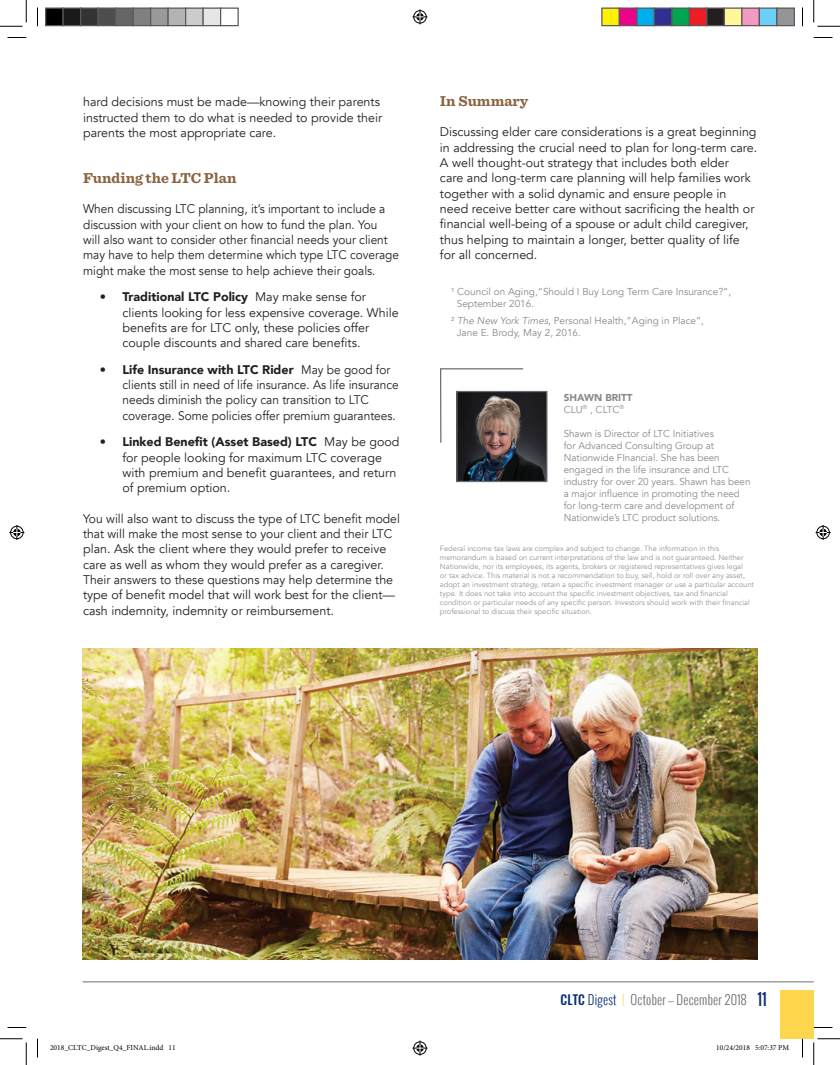
<style>
.page{position:relative;width:840px;height:1065px;background:#fff}
.page>*{position:absolute;margin:0;border:0;box-sizing:border-box;transform-origin:0 0}
.t1{font:15.75px "Oswald";color:#0b3270;scale:.95 1}
.Default{font:700 15px "Sentinel";color:#8a6442}
.t2{font:300 13.12px "Oswald";letter-spacing:.02em;color:#6c6d70;scale:.95 1}
.Default-2{font:12.5px/15.2px "Avenir";color:#231f20}
.Default-3{font:12.5px/15.2px "Avenir";color:#231f20;scale:.95 1}
.Default-4{font:10px/12px "Avenir";color:#87898c}
.t3{font:900 10px "Avenir";color:#87898c}
.t4{font:7.5px/9px "Avenir";color:#939598}
.t5{font:7.5px "Minion Pro";color:#000}
.s1{font-weight:900}
.s2{font-style:italic}
.s3{font-weight:500;color:#0b3270}
.s4{color:#0b3270}
.s5{color:#fed64d}
</style>
<div class="page">
<div style="left:780px;top:991px;width:34px;height:48px;background:#fed64d"></div>
<img style="left:458px;top:393px;width:87px;height:87px">
<div style="left:456px;top:391px;width:91px;height:91px;border:1px solid #6c6d70"></div>
<svg style="left:440px;top:368px;width:84px;height:76px"></svg>
<img style="left:82px;top:649px;width:676px;height:311px">
<hr style="left:82px;top:982px;width:732px;height:1px;background:#6c6d70">
<svg style="left:8px;top:37px;width:18px;height:1px"></svg>
<svg style="left:814px;top:37px;width:18px;height:1px"></svg>
<svg style="left:8px;top:1027px;width:18px;height:1px"></svg>
<svg style="left:814px;top:1027px;width:18px;height:1px"></svg>
<svg style="left:37px;top:8px;width:1px;height:18px"></svg>
<svg style="left:37px;top:1039px;width:1px;height:19px"></svg>
<svg style="left:802px;top:8px;width:1px;height:18px"></svg>
<svg style="left:802px;top:1039px;width:1px;height:19px"></svg>
<svg style="left:0;top:0;width:27px;height:27px"></svg>
<svg style="left:0;top:1039px;width:27px;height:26px"></svg>
<svg style="left:814px;top:0;width:26px;height:27px"></svg>
<svg style="left:814px;top:1039px;width:26px;height:26px"></svg>
<svg style="left:412px;top:9px;width:16px;height:15px"></svg>
<svg style="left:412px;top:1041px;width:16px;height:15px"></svg>
<svg style="left:9px;top:525px;width:15px;height:15px"></svg>
<svg style="left:816px;top:525px;width:15px;height:15px"></svg>
<div style="left:46px;top:8px;width:17px;height:18px;background:#000"></div>
<div style="left:45px;top:8px;width:19px;height:18px;border:1px solid #595959"></div>
<div style="left:63px;top:8px;width:18px;height:18px;background:#1a1a1a"></div>
<div style="left:62px;top:8px;width:19px;height:18px;border:1px solid #595959"></div>
<div style="left:81px;top:8px;width:17px;height:18px;background:#333"></div>
<div style="left:80px;top:8px;width:19px;height:18px;border:1px solid #595959"></div>
<div style="left:98px;top:8px;width:18px;height:18px;background:#4d4d4d"></div>
<div style="left:98px;top:8px;width:18px;height:18px;border:1px solid #595959"></div>
<div style="left:116px;top:8px;width:17px;height:18px;background:#666"></div>
<div style="left:115px;top:8px;width:19px;height:18px;border:1px solid #595959"></div>
<div style="left:133px;top:8px;width:18px;height:18px;background:#808080"></div>
<div style="left:132px;top:8px;width:19px;height:18px;border:1px solid #595959"></div>
<div style="left:151px;top:8px;width:17px;height:18px;background:#999"></div>
<div style="left:150px;top:8px;width:19px;height:18px;border:1px solid #595959"></div>
<div style="left:168px;top:8px;width:18px;height:18px;background:#b3b3b3"></div>
<div style="left:168px;top:8px;width:18px;height:18px;border:1px solid #595959"></div>
<div style="left:186px;top:8px;width:17px;height:18px;background:#ccc"></div>
<div style="left:185px;top:8px;width:19px;height:18px;border:1px solid #595959"></div>
<div style="left:203px;top:8px;width:18px;height:18px;background:#e6e6e6"></div>
<div style="left:202px;top:8px;width:19px;height:18px;border:1px solid #595959"></div>
<div style="left:220px;top:8px;width:19px;height:18px;border:1px solid #595959"></div>
<div style="left:602px;top:8px;width:17px;height:18px;background:#fff101"></div>
<div style="left:601px;top:8px;width:19px;height:18px;border:1px solid #595959"></div>
<div style="left:619px;top:8px;width:18px;height:18px;background:#ed028c"></div>
<div style="left:619px;top:8px;width:19px;height:18px;border:1px solid #595959"></div>
<div style="left:637px;top:8px;width:17px;height:18px;background:#00aeef"></div>
<div style="left:636px;top:8px;width:19px;height:18px;border:1px solid #595959"></div>
<div style="left:654px;top:8px;width:18px;height:18px;background:#2e3092"></div>
<div style="left:654px;top:8px;width:18px;height:18px;border:1px solid #595959"></div>
<div style="left:672px;top:8px;width:17px;height:18px;background:#00a54f"></div>
<div style="left:671px;top:8px;width:19px;height:18px;border:1px solid #595959"></div>
<div style="left:689px;top:8px;width:18px;height:18px;background:#ee1d23"></div>
<div style="left:689px;top:8px;width:19px;height:18px;border:1px solid #595959"></div>
<div style="left:707px;top:8px;width:17px;height:18px;background:#231f20"></div>
<div style="left:706px;top:8px;width:19px;height:18px;border:1px solid #595959"></div>
<div style="left:724px;top:8px;width:18px;height:18px;background:#fff79a"></div>
<div style="left:724px;top:8px;width:18px;height:18px;border:1px solid #595959"></div>
<div style="left:742px;top:8px;width:17px;height:18px;background:#f499c2"></div>
<div style="left:741px;top:8px;width:19px;height:18px;border:1px solid #595959"></div>
<div style="left:759px;top:8px;width:18px;height:18px;background:#6bcff6"></div>
<div style="left:759px;top:8px;width:19px;height:18px;border:1px solid #595959"></div>
<div style="left:777px;top:8px;width:17px;height:18px;background:#939598"></div>
<div style="left:776px;top:8px;width:19px;height:18px;border:1px solid #595959"></div>
<p class="Default-2" style="left:83px;top:95px;width:301px">hard decisions must be made—knowing their parents instructed them to do what is needed to provide their parents the most appropriate care.</p>
<p class="Default" style="left:83px;top:166px;width:155px">Funding the LTC Plan</p>
<p class="Default-3" style="left:83px;top:202px;width:334px">When discussing LTC planning, it’s important to include a discussion with your client on how to fund the plan. You<br>will also want to consider other financial needs your client may have to help them determine which type LTC coverage might make the most sense to help achieve their goals.</p>
<p class="Default-2" style="left:122px;top:290px;width:278px;text-indent:-22px"><span class="s1">• Traditional LTC Policy</span> May make sense for clients looking for less expensive coverage. While benefits are for LTC only, these policies offer couple discounts and shared care benefits.</p>
<p class="Default-3" style="left:122px;top:362px;width:292px;text-indent:-22px"><span class="s1">• Life Insurance with LTC Rider</span> May be good for clients still in need of life insurance. As life insurance needs diminish the policy can transition to LTC coverage. Some policies offer premium guarantees.</p>
<p class="Default-2" style="left:122px;top:435px;width:279px;text-indent:-22px"><span class="s1">• Linked Benefit (Asset Based) LTC</span> May be good for people looking for maximum LTC coverage with premium and benefit guarantees, and return of premium option.</p>
<p class="Default-2" style="left:83px;top:511px;width:318px">You will also want to discuss the type of LTC benefit model that will make the most sense to your client and their LTC plan. Ask the client where they would prefer to receive care as well as whom they would prefer as a caregiver.<br>Their answers to these questions may help determine the type of benefit model that will work best for the client— cash indemnity, indemnity or reimbursement.</p>
<p class="Default" style="left:440px;top:89px;width:90px">In Summary</p>
<p class="Default-2" style="left:440px;top:125px;width:319px">Discussing elder care considerations is a great beginning in addressing the crucial need to plan for long-term care.<br>A well thought-out strategy that includes both elder<br>care and long-term care planning will help families work together with a solid dynamic and ensure people in need receive better care without sacrificing the health or financial well-being of a spouse or adult child caregiver, thus helping to maintain a longer, better quality of life for all concerned.</p>
<p class="Default-4" style="left:451px;top:286px;width:281px"><sup>1</sup> Council on Aging,“Should I Buy Long Term Care Insurance?”,</p>
<p class="Default-4" style="left:457px;top:298px;width:79px">September 2016.</p>
<p class="Default-4" style="left:451px;top:315px;width:254px"><sup>2</sup> <span class="s2">The New York Times</span>, Personal Health,“Aging in Place”,</p>
<p class="Default-4" style="left:457px;top:327px;width:126px">Jane E. Brody, May 2, 2016.</p>
<p class="t3" style="left:564px;top:389px;width:71px">SHAWN BRITT</p>
<p class="Default-4" style="left:564px;top:403px;width:62px">CLU<sup>®</sup> , CLTC<sup>®</sup></p>
<p class="Default-4" style="left:564px;top:427px;width:188px">Shawn is Director of LTC Initiatives<br>for Advanced Consulting Group at Nationwide FInancial. She has been engaged in the life insurance and LTC industry for over 20 years. Shawn has been a major influence in promoting the need for long-term care and development of Nationwide’s LTC product solutions.</p>
<p class="t4" style="left:440px;top:544px;width:316px">Federal income tax laws are complex and subject to change. The information in this memorandum is based on current interpretations of the law and is not guaranteed. Neither Nationwide, nor its employees, its agents, brokers or registered representatives gives legal<br>or tax advice. This material is not a recommendation to buy, sell, hold or roll over any asset, adopt an investment strategy, retain a specific investment manager or use a particular account type. It does not take into account the specific investment objectives, tax and financial condition or particular needs of any specific person. Investors should work with their financial professional to discuss their specific situation.</p>
<p class="t2" style="left:561px;top:990px;width:197px"><span class="s3">CLTC</span> <span class="s4">Digest</span> <span class="s5">|</span> October-December 2018</p>
<p class="t1" style="left:758px;top:987px;width:11px">11</p>
<p class="t5" style="left:50px;top:1043px;width:127px">2018_CLTC_Digest_Q4_FINAL.indd 11</p>
<p class="t5" style="left:716px;top:1043px;width:74px">10/24/2018 5:07:37 PM</p>
</div>
